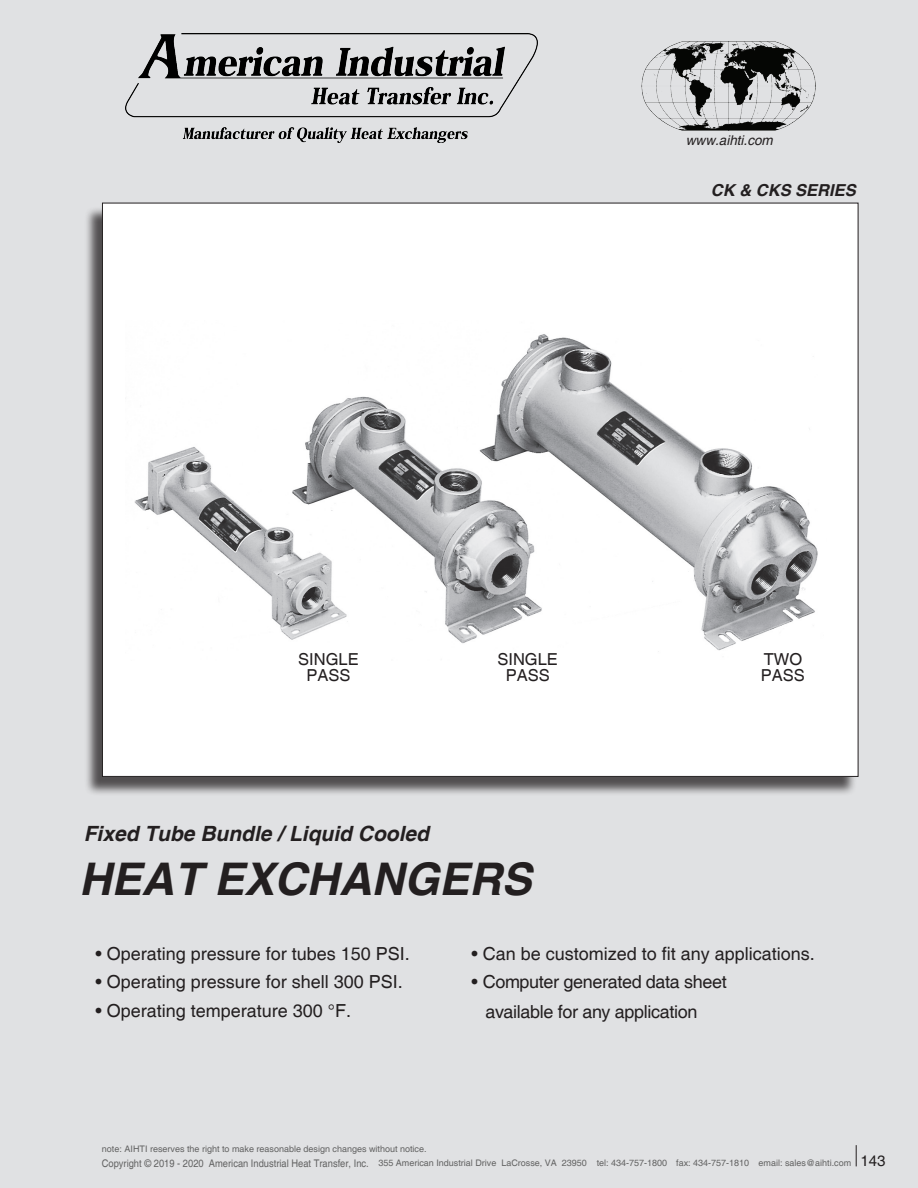
<style>
.page{position:relative;width:918px;height:1188px;background:#e0e1e3}
.page>*{position:absolute;margin:0;border:0;box-sizing:border-box;transform-origin:0 0}
.t1{font:italic 700 45px "Helvetica";color:#231f20}
.t2{font:italic 700 21px "Helvetica";color:#231f20}
.t3{font:18px "Helvetica";color:#231f20}
.t4{font:18px/30px "Helvetica";letter-spacing:-.02em;color:#231f20}
.t5{font:16.5px/16.5px "Helvetica";color:#231f20;text-align:center}
.t6{font:italic 700 16.5px "Helvetica";color:#231f20}
.t7{font:italic 13.5px "Helvetica";color:#231f20}
.t8{font:9px "Helvetica";color:#636363}
.s1{font-size:10.5px}
.s2{font-size:15px;color:#231f20}
</style>
<div class="page">
<svg style="left:856px;top:1145px;width:1px;height:21px"></svg>
<div style="left:85px;top:206px;width:772px;height:590px;background:#231f20;opacity:.75"></div>
<div style="left:102px;top:203px;width:756px;height:573px;background:#fff"></div>
<img style="left:134px;top:334px;width:684px;height:318px">
<img style="left:641px;top:41px;width:175px;height:90px">
<img style="left:125px;top:33px;width:413px;height:109px">
<h3 class="t7" style="left:686px;top:133px;width:89px">www.aihti.com</h3>
<h3 class="t6" style="left:711px;top:180px;width:146px">CK &amp; CKS SERIES</h3>
<h3 class="t5" style="left:298px;top:652px;width:62px;line-height:15.8px">SINGLE<br>PASS</h3>
<h3 class="t5" style="left:761px;top:651px;width:46px;text-align:left">TWO<br>PASS</h3>
<h3 class="t5" style="left:497px;top:651px;width:62px">SINGLE<br>PASS</h3>
<h2 class="t2" style="left:84px;top:821px;width:347px">Fixed Tube Bundle / Liquid Cooled</h2>
<h1 class="t1" style="left:79px;top:852px;width:454px">HEAT EXCHANGERS</h1>
<h3 class="t3" style="left:95px;top:943px;width:316px">• Operating pressure for tubes 150 PSI.</h3>
<h3 class="t3" style="left:95px;top:972px;width:309px">• Operating pressure for shell 300 PSI.</h3>
<h3 class="t3" style="left:95px;top:1000px;width:257px">• Operating temperature 300 °F.</h3>
<h3 class="t3" style="left:471px;top:943px;width:345px">• Can be customized to fit any applications.</h3>
<h3 class="t4" style="left:485px;top:968px;width:243px;text-indent:-14px">• Computer generated data sheet available for any application</h3>
<p class="t8" style="left:102px;top:1144px;width:326px">note: AIHTI reserves the right to make reasonable design changes without notice.</p>
<p class="t8" style="left:102px;top:1158px;width:785px"><span class="s1">Copyright © 2019 - 2020 American Industrial Heat Transfer, Inc.</span> 355 American Industrial Drive LaCrosse, VA 23950 tel: 434-757-1800 fax: 434-757-1810 email: sales@aihti.com <span class="s2">143</span></p>
</div>
